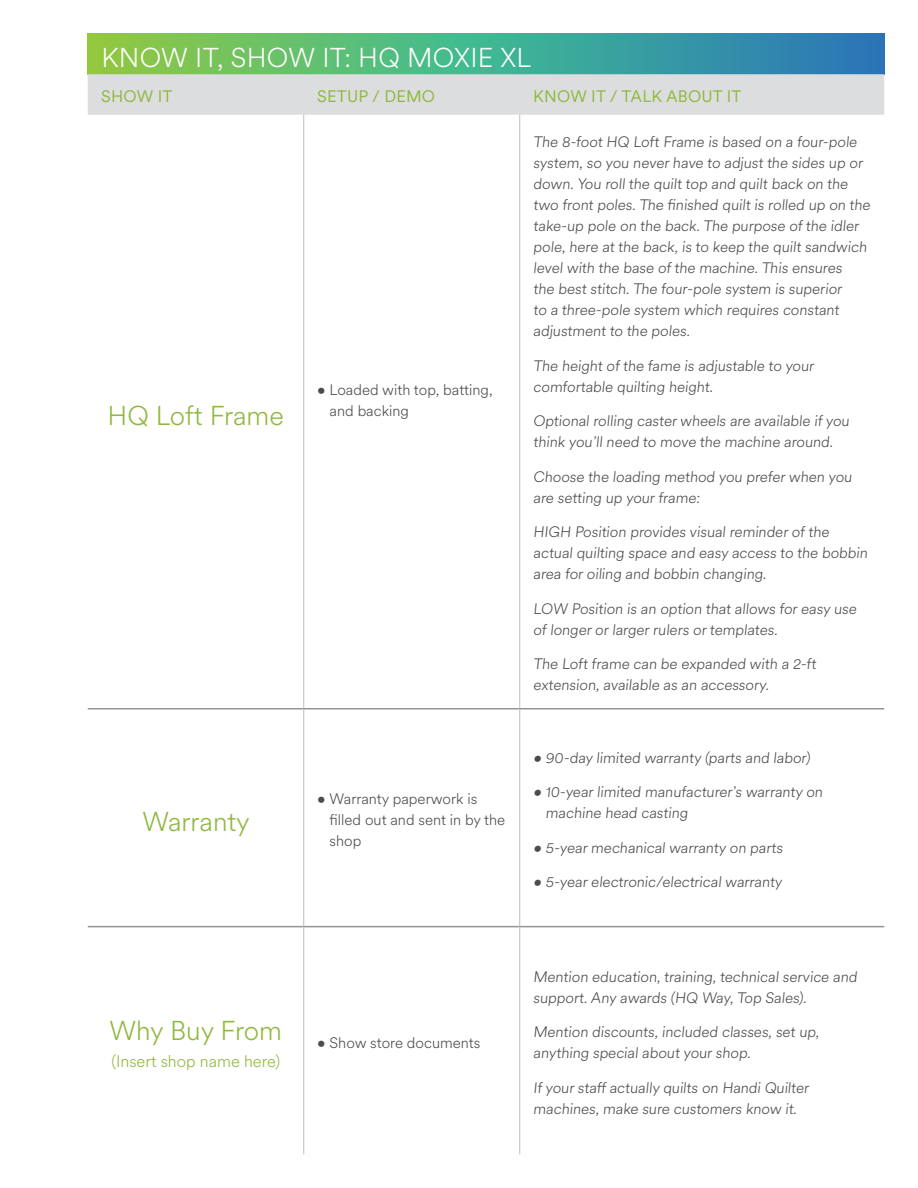
<style>
.page{position:relative;width:918px;height:1188px;background:#fff}
.page>*{position:absolute;margin:0;border:0;box-sizing:border-box;transform-origin:0 0}
.t1{font:300 27px "Circular XX";letter-spacing:-.005em;color:#90b83f}
.t2{font:300 27px "Circular XX";letter-spacing:.01em;color:#fff}
.t3{font:16.5px "Circular XX";letter-spacing:.01em;color:#90b83f}
.t4{font:300 16.5px "Circular XX";color:#90b83f}
.t5{font:300 15px/21px "Circular XX";color:#4b4c4d}
</style>
<div class="page">
<svg style="left:88px;top:34px;width:796px;height:40px;background:#4eab87"></svg>
<div style="left:88px;top:74px;width:796px;height:41px;background:#dcdddf"></div>
<hr style="left:303px;top:115px;width:1px;height:593px;background:#bcbdc0">
<hr style="left:519px;top:115px;width:1px;height:593px;background:#bcbdc0">
<hr style="left:303px;top:710px;width:1px;height:216px;background:#bcbdc0">
<hr style="left:519px;top:710px;width:1px;height:216px;background:#bcbdc0">
<hr style="left:88px;top:708px;width:216px;height:2px;background:#939598">
<hr style="left:304px;top:708px;width:216px;height:2px;background:#939598">
<hr style="left:520px;top:708px;width:364px;height:2px;background:#939598">
<hr style="left:88px;top:926px;width:216px;height:1px;background:#939598">
<hr style="left:304px;top:926px;width:216px;height:1px;background:#939598">
<hr style="left:520px;top:926px;width:364px;height:1px;background:#939598">
<hr style="left:303px;top:927px;width:1px;height:227px;background:#bcbdc0">
<hr style="left:519px;top:927px;width:1px;height:227px;background:#bcbdc0">
<p class="t2" style="left:101px;top:39px;width:431px">KNOW IT, SHOW IT: HQ MOXIE XL</p>
<p class="t3" style="left:101px;top:86px;width:73px">SHOW IT</p>
<p class="t3" style="left:317px;top:86px;width:119px">SETUP / DEMO</p>
<p class="t3" style="left:533px;top:86px;width:210px">KNOW IT / TALK ABOUT IT</p>
<p class="t1" style="left:108px;top:397px;width:178px">HQ Loft Frame</p>
<p class="t1" style="left:142px;top:803px;width:109px">Warranty</p>
<p class="t1" style="left:110px;top:1012px;width:174px">Why Buy From</p>
<p class="t4" style="left:111px;top:1050px;width:170px">(Insert shop name here)</p>
<p class="t5" style="left:330px;top:378px;width:164px;text-indent:-12px">• Loaded with top, batting, and backing</p>
<p class="t5" style="left:330px;top:787px;width:177px;text-indent:-12px">• Warranty paperwork is filled out and sent in by the shop</p>
<p class="t5" style="left:533px;top:131px;width:340px">The 8-foot HQ Loft Frame is based on a four-pole system, so you never have to adjust the sides up or down. You roll the quilt top and quilt back on the two front poles. The finished quilt is rolled up on the take-up pole on the back. The purpose of the idler pole, here at the back, is to keep the quilt sandwich level with the base of the machine. This ensures<br>the best stitch. The four-pole system is superior<br>to a three-pole system which requires constant adjustment to the poles.</p>
<p class="t5" style="left:533px;top:355px;width:284px">The height of the fame is adjustable to your comfortable quilting height.</p>
<p class="t5" style="left:533px;top:410px;width:320px">Optional rolling caster wheels are available if you think you’ll need to move the machine around.</p>
<p class="t5" style="left:533px;top:466px;width:322px">Choose the loading method you prefer when you are setting up your frame:</p>
<p class="t5" style="left:533px;top:521px;width:338px">HIGH Position provides visual reminder of the actual quilting space and easy access to the bobbin area for oiling and bobbin changing.</p>
<p class="t5" style="left:533px;top:598px;width:327px">LOW Position is an option that allows for easy use of longer or larger rulers or templates.</p>
<p class="t5" style="left:533px;top:653px;width:286px">The Loft frame can be expanded with a 2-ft extension, available as an accessory.</p>
<p class="t5" style="left:533px;top:746px;width:280px">• 90-day limited warranty (parts and labor)</p>
<p class="t5" style="left:546px;top:781px;width:281px;text-indent:-12px">• 10-year limited manufacturer’s warranty on machine head casting</p>
<p class="t5" style="left:533px;top:836px;width:253px">• 5-year mechanical warranty on parts</p>
<p class="t5" style="left:533px;top:871px;width:252px">• 5-year electronic/electrical warranty</p>
<p class="t5" style="left:317px;top:1031px;width:165px">• Show store documents</p>
<p class="t5" style="left:533px;top:965px;width:327px">Mention education, training, technical service and support. Any awards (HQ Way, Top Sales).</p>
<p class="t5" style="left:533px;top:1021px;width:289px">Mention discounts, included classes, set up, anything special about your shop.</p>
<p class="t5" style="left:533px;top:1076px;width:279px">If your staff actually quilts on Handi Quilter machines, make sure customers know it.</p>
</div>
